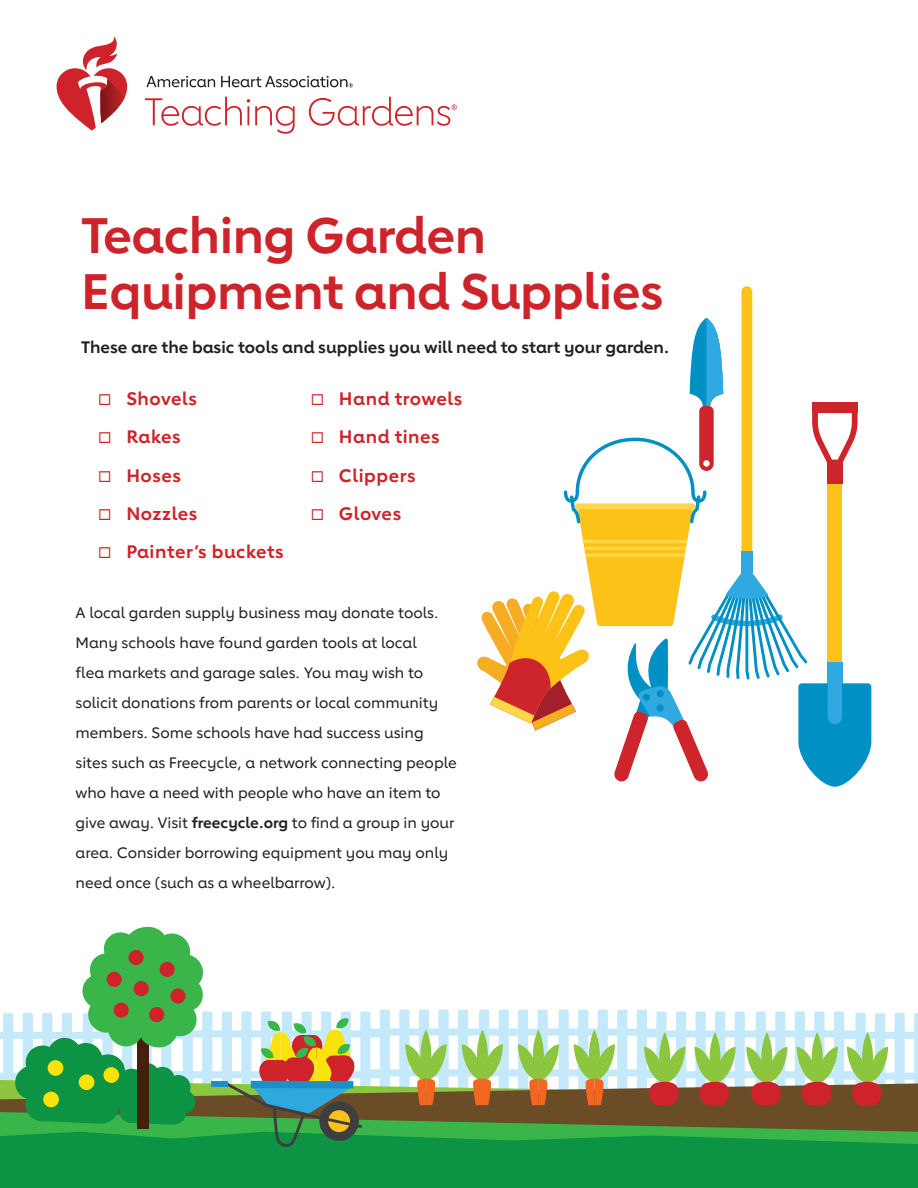
<style>
.page{position:relative;width:918px;height:1188px;background:#fff}
.page>*{position:absolute;margin:0;border:0;box-sizing:border-box;transform-origin:0 0}
._01_head___H1{font:700 49.5px/55.5px "Lub Dub";letter-spacing:-.01em;color:#ce232a}
._05_check_boxes___P{font:700 18px "Lub Dub";letter-spacing:.03em;color:#ce232a}
._02_intro___P{font:700 16.5px "Lub Dub";color:#231f20}
._04_body___P{font:500 15px/30px "Lub Dub";color:#231f20}
.s1{font-weight:700}
</style>
<div class="page">
<div style="left:0;top:1156px;width:918px;height:32px;background:#0d9344"></div>
<svg style="left:0;top:926px;width:918px;height:230px"></svg>
<svg style="left:477px;top:286px;width:394px;height:501px"></svg>
<div style="left:643px;top:694px;width:7px;height:7px;background:#0090c4;border-radius:50%"></div>
<div style="left:657px;top:690px;width:7px;height:7px;background:#0090c4;border-radius:50%"></div>
<div style="left:657px;top:705px;width:7px;height:7px;background:#0090c4;border-radius:50%"></div>
<svg style="left:56px;top:36px;width:72px;height:95px"></svg>
<svg style="left:146px;top:76px;width:69px;height:11px"></svg>
<svg style="left:221px;top:76px;width:132px;height:11px"></svg>
<svg style="left:145px;top:97px;width:150px;height:37px"></svg>
<svg style="left:309px;top:97px;width:148px;height:29px"></svg>
<h1 class="_01_head___H1" style="left:81px;top:207px;width:584px">Teaching Garden<br>Equipment and Supplies</h1>
<p class="_02_intro___P" style="left:81px;top:337px;width:590px">These are the basic tools and supplies you will need to start your garden.</p>
<p class="_05_check_boxes___P" style="left:126px;top:388px;width:72px">Shovels</p>
<p class="_05_check_boxes___P" style="left:126px;top:426px;width:56px">Rakes</p>
<p class="_05_check_boxes___P" style="left:126px;top:464px;width:56px">Hoses</p>
<p class="_05_check_boxes___P" style="left:126px;top:503px;width:73px">Nozzles</p>
<p class="_05_check_boxes___P" style="left:126px;top:541px;width:159px">Painter’s buckets</p>
<p class="_05_check_boxes___P" style="left:339px;top:388px;width:125px">Hand trowels</p>
<p class="_05_check_boxes___P" style="left:339px;top:426px;width:102px">Hand tines</p>
<p class="_05_check_boxes___P" style="left:339px;top:464px;width:78px">Clippers</p>
<p class="_05_check_boxes___P" style="left:339px;top:503px;width:64px">Gloves</p>
<p class="_04_body___P" style="left:76px;top:597px;width:383px">A local garden supply business may donate tools.<br>Many schools have found garden tools at local<br>flea markets and garage sales. You may wish to solicit donations from parents or local community members. Some schools have had success using sites such as Freecycle, a network connecting people who have a need with people who have an item to give away. Visit <span class="s1">freecycle.org</span> to find a group in your area. Consider borrowing equipment you may only need once (such as a wheelbarrow).</p>
</div>
